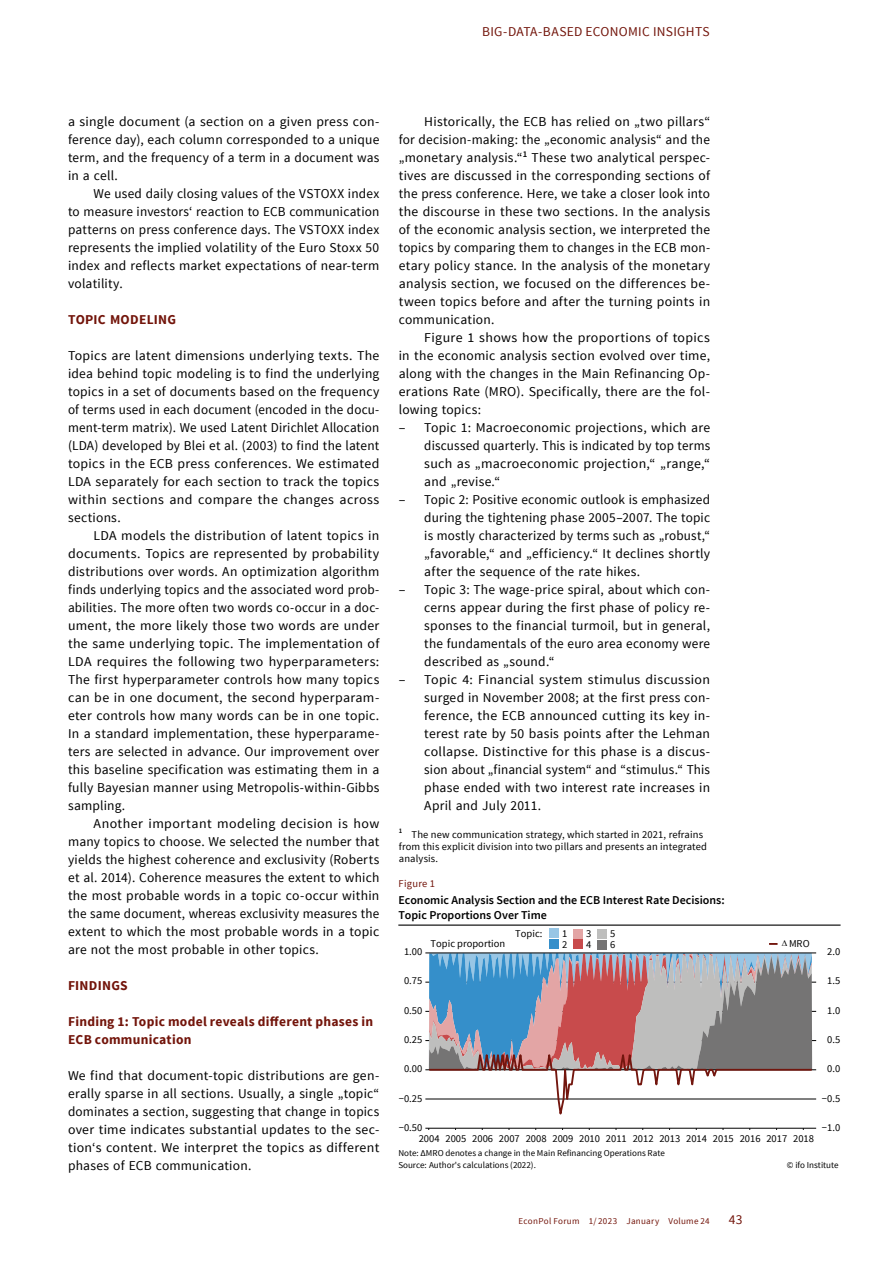
<style>
.page{position:relative;width:893px;height:1263px;background:#fff}
.page>*{position:absolute;margin:0;border:0;box-sizing:border-box;transform-origin:0 0}
.t1{font:13.5px/18px "Source Sans Pro";letter-spacing:.02em;color:#000;text-align:justify}
.t2{font:700 13.5px/18px "Source Sans Pro";letter-spacing:.02em;color:#72140a}
.t3{font:13.5px "Source Sans Pro";letter-spacing:.025em;color:#72140a}
.t4{font:600 12px/14.4px "Source Sans Pro";color:#000}
.t5{font:10.5px/10.6px "Source Sans Pro";letter-spacing:.005em;color:#000}
.t6{font:10.5px "Source Sans Pro";letter-spacing:.025em;color:#72140a}
.t7{font:9px "Source Sans Pro";color:#000}
.t8{font:9px "Source Sans Pro";letter-spacing:.035em;color:#72140a}
</style>
<div class="page">
<hr style="left:398px;top:924px;width:443px;height:2px;background:#000">
<div style="left:549px;top:928px;width:9px;height:10px;background:#98c6e5"></div>
<div style="left:549px;top:939px;width:9px;height:10px;background:#358fca"></div>
<svg style="left:573px;top:929px;width:10px;height:10px"></svg>
<div style="left:573px;top:929px;width:9px;height:9px;background:#e3a5a5"></div>
<div style="left:573px;top:939px;width:9px;height:10px;background:#c84b4c"></div>
<div style="left:597px;top:929px;width:9px;height:10px;background:#bebebd"></div>
<svg style="left:597px;top:940px;width:10px;height:10px"></svg>
<div style="left:597px;top:940px;width:9px;height:9px;background:#757474"></div>
<hr style="left:425px;top:1011px;width:391px;height:1px;background:#000">
<hr style="left:425px;top:1128px;width:391px;height:1px;background:#000">
<hr style="left:425px;top:1040px;width:391px;height:1px;background:#000">
<hr style="left:425px;top:982px;width:391px;height:1px;background:#000">
<hr style="left:425px;top:1099px;width:391px;height:1px;background:#000">
<hr style="left:425px;top:953px;width:391px;height:1px;background:#000">
<hr style="left:425px;top:1069px;width:391px;height:1px;background:#000">
<svg style="left:427px;top:953px;width:387px;height:177px"></svg>
<svg style="left:769px;top:943px;width:8px;height:2px"></svg>
<p class="t3" style="left:482px;top:23px;width:229px">BIG-DATA-BASED ECONOMIC INSIGHTS</p>
<p class="t1" style="left:68px;top:113px;width:313px">a single document (a section on a given press con&shy;ference day), each column corresponded to a unique term, and the frequency of a term in a document was in a cell.</p>
<p class="t1" style="left:68px;top:185px;width:313px;text-indent:26px">We used daily closing values of the VSTOXX index to measure investors‘ reaction to ECB communication patterns on press conference days. The VSTOXX index represents the implied volatility of the Euro Stoxx 50 index and reflects market expectations of near-term volatility.</p>
<p class="t2" style="left:68px;top:311px;width:110px">TOPIC MODELING</p>
<p class="t1" style="left:68px;top:347px;width:313px">Topics are latent dimensions underlying texts. The idea behind topic modeling is to find the underlying topics in a set of documents based on the frequency of terms used in each document (encoded in the docu&shy;ment-term matrix). We used Latent Dirichlet Allocation (LDA) developed by Blei et al. (2003) to find the latent topics in the ECB press conferences. We estimated LDA separately for each section to track the topics within sections and compare the changes across sections.</p>
<p class="t1" style="left:68px;top:527px;width:313px;text-indent:26px">LDA models the distribution of latent topics in documents. Topics are represented by probability distributions over words. An optimization algorithm finds underlying topics and the associated word prob&shy;abilities. The more often two words co-occur in a doc&shy;ument, the more likely those two words are under the same underlying topic. The implementation of LDA requires the following two hyperparameters:<br>The first hyperparameter controls how many topics can be in one document, the second hyperparam&shy;eter controls how many words can be in one topic.<br>In a standard implementation, these hyperparame&shy;ters are selected in advance. Our improvement over this baseline specification was estimating them in a fully Bayesian manner using Metropolis-within-Gibbs sampling.</p>
<p class="t1" style="left:68px;top:815px;width:313px;text-indent:26px">Another important modeling decision is how many topics to choose. We selected the number that yields the highest coherence and exclusivity (Roberts et al. 2014). Coherence measures the extent to which the most probable words in a topic co-occur within the same document, whereas exclusivity measures the extent to which the most probable words in a topic are not the most probable in other topics.</p>
<p class="t2" style="left:68px;top:977px;width:61px">FINDINGS</p>
<p class="t2" style="left:68px;top:1013px;width:307px">Finding 1: Topic model reveals different phases in<br>ECB communication</p>
<p class="t1" style="left:68px;top:1067px;width:313px">We find that document-topic distributions are gen&shy;erally sparse in all sections. Usually, a single „topic“ dominates a section, suggesting that change in topics over time indicates substantial updates to the sec&shy;tion‘s content. We interpret the topics as different phases of ECB communication.</p>
<p class="t1" style="left:399px;top:113px;width:313px;text-indent:26px">Historically, the ECB has relied on „two pillars“ for decision-making: the „economic analysis“ and the „monetary analysis.“<sup>1</sup> These two analytical perspec&shy;tives are discussed in the corresponding sections of the press conference. Here, we take a closer look into the discourse in these two sections. In the analysis of the economic analysis section, we interpreted the topics by comparing them to changes in the ECB mon&shy;etary policy stance. In the analysis of the monetary analysis section, we focused on the differences be&shy;tween topics before and after the turning points in communication.</p>
<p class="t1" style="left:399px;top:329px;width:313px;text-align:left;text-indent:26px">Figure 1 shows how the proportions of topics in the economic analysis section evolved over time, along with the changes in the Main Refinancing Op&shy;erations Rate (MRO). Specifically, there are the fol&shy;lowing topics:<br>‒</p>
<p class="t1" style="left:424px;top:419px;width:287px">Topic 1: Macroeconomic projections, which are discussed quarterly. This is indicated by top terms such as „macroeconomic projection,“ „range,“ and „revise.“</p>
<p class="t1" style="left:399px;top:491px;width:8px">‒</p>
<p class="t1" style="left:424px;top:491px;width:287px">Topic 2: Positive economic outlook is emphasized during the tightening phase 2005–2007. The topic is mostly characterized by terms such as „robust,“ „favorable,“ and „efficiency.“ It declines shortly after the sequence of the rate hikes.</p>
<p class="t1" style="left:399px;top:581px;width:8px">‒</p>
<p class="t1" style="left:424px;top:581px;width:287px">Topic 3: The wage-price spiral, about which con&shy;cerns appear during the first phase of policy re&shy;sponses to the financial turmoil, but in general, the fundamentals of the euro area economy were described as „sound.“</p>
<p class="t1" style="left:399px;top:671px;width:8px">‒</p>
<p class="t1" style="left:424px;top:671px;width:287px">Topic 4: Financial system stimulus discussion surged in November 2008; at the first press con&shy;ference, the ECB announced cutting its key in&shy;terest rate by 50 basis points after the Lehman collapse. Distinctive for this phase is a discus&shy;sion about „financial system“ and “stimulus.“ This phase ended with two interest rate increases in April and July 2011.</p>
<p class="t5" style="left:399px;top:828px;width:310px;line-height:12px"><sup>1</sup> The new communication strategy, which started in 2021, refrains from this explicit division into two pillars and presents an integrated analysis.</p>
<p class="t4" style="left:398px;top:893px;width:328px">Economic Analysis Section and the ECB Interest Rate Decisions:<br>Topic Proportions Over Time</p>
<p class="t6" style="left:398px;top:877px;width:38px">Figure 1</p>
<p class="t5" style="left:404px;top:946px;width:20px">1.00</p>
<p class="t5" style="left:515px;top:928px;width:29px">Topic:</p>
<p class="t5" style="left:562px;top:928px;width:7px">1<br>2</p>
<p class="t5" style="left:586px;top:928px;width:7px">3<br>4</p>
<p class="t5" style="left:610px;top:929px;width:7px">5<br>6</p>
<p class="t5" style="left:431px;top:938px;width:76px">Topic proportion</p>
<p class="t5" style="left:782px;top:938px;width:29px">∆ MRO</p>
<p class="t5" style="left:827px;top:946px;width:15px">2.0</p>
<p class="t5" style="left:404px;top:976px;width:20px">0.75</p>
<p class="t5" style="left:827px;top:976px;width:15px">1.5</p>
<p class="t5" style="left:404px;top:1005px;width:20px">0.50</p>
<p class="t5" style="left:827px;top:1005px;width:15px">1.0</p>
<p class="t5" style="left:404px;top:1034px;width:20px">0.25</p>
<p class="t5" style="left:827px;top:1034px;width:15px">0.5</p>
<p class="t5" style="left:404px;top:1064px;width:20px">0.00</p>
<p class="t5" style="left:827px;top:1064px;width:15px">0.0</p>
<p class="t5" style="left:399px;top:1093px;width:25px">−0.25</p>
<p class="t5" style="left:822px;top:1093px;width:20px">−0.5</p>
<p class="t5" style="left:399px;top:1122px;width:25px">−0.50</p>
<p class="t5" style="left:419px;top:1133px;width:397px">2004 2005 2006 2007 2008 2009 2010 2011 2012 2013 2014 2015 2016 2017 2018</p>
<p class="t7" style="left:398px;top:1147px;width:268px">Note: ∆MRO denotes a change in the Main Refinancing Operations Rate</p>
<p class="t5" style="left:822px;top:1122px;width:20px">−1.0</p>
<p class="t7" style="left:398px;top:1159px;width:139px">Source: Author's calculations (2022).</p>
<p class="t8" style="left:519px;top:1215px;width:193px">EconPol Forum 1/ 2023 January Volume 24</p>
<p class="t3" style="left:729px;top:1211px;width:15px">43</p>
<p class="t7" style="left:787px;top:1159px;width:53px">© ifo Institute</p>
</div>
